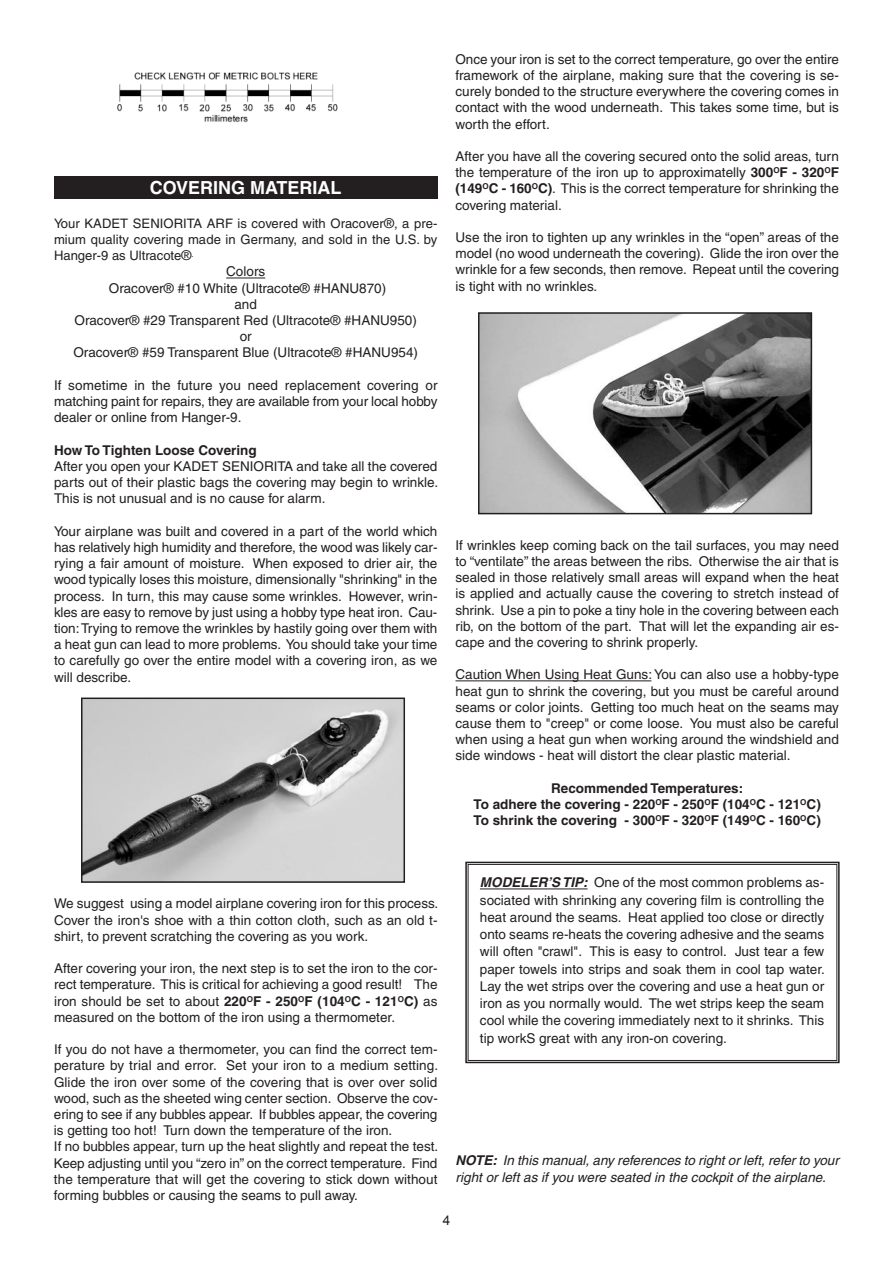
<style>
.page{position:relative;width:893px;height:1263px;background:#fff}
.page>*{position:absolute;margin:0;border:0;box-sizing:border-box;transform-origin:0 0}
.t1{font:700 18px "Helvetica";color:#fff}
.t2{font:13.5px/16.2px "Helvetica";color:#231f20;text-align:justify}
.t3{font:700 13.5px/16.2px "Helvetica";color:#231f20;text-align:center}
.t4{font:italic 13.5px/16.2px "Helvetica";color:#231f20}
.t5{font:13.5px "Arial";color:#231f20}
.t6{font:13.05px/15.9px "Helvetica";letter-spacing:.005em;color:#231f20;text-align:justify}
.s1{font-size:13.5px}
.s2{font-weight:700}
.s3{font-weight:700;font-style:italic}
</style>
<div class="page">
<hr style="left:226px;top:278px;width:39px;height:1px;background:#231f20">
<hr style="left:455px;top:680px;width:196px;height:1px;background:#231f20">
<img style="left:117px;top:72px;width:221px;height:51px">
<div style="left:54px;top:176px;width:383px;height:23px;background:#231f20"></div>
<img style="left:84px;top:700px;width:318px;height:180px">
<div style="left:81px;top:697px;width:324px;height:186px;border:2px solid #231f20"></div>
<div style="left:465px;top:862px;width:375px;height:201px;border:2px solid #231f20"></div>
<div style="left:468px;top:864px;width:369px;height:197px;border:1px solid #231f20"></div>
<hr style="left:480px;top:888px;width:108px;height:1px;background:#231f20">
<img style="left:481px;top:315px;width:328px;height:196px">
<div style="left:478px;top:312px;width:334px;height:202px;border:2px solid #231f20"></div>
<h1 class="t1" style="left:150px;top:181px;width:193px">COVERING MATERIAL</h1>
<p class="t6" style="left:54px;top:217px;width:385px">Your KADET SENIORITA ARF is covered with Oracover<span class="s1">®</span>, a pre&shy;mium quality covering made in Germany, and sold in the U.S. by Hanger-9 as Ultracote<span class="s1">®</span><sup>.</sup></p>
<p class="t2" style="left:73px;top:265px;width:346px;text-align:center">Colors<br>Oracover® #10 White (Ultracote® #HANU870)<br>and<br>Oracover® #29 Transparent Red (Ultracote® #HANU950) or<br>Oracover® #59 Transparent Blue (Ultracote® #HANU954)</p>
<p class="t2" style="left:54px;top:378px;width:385px">If sometime in the future you need replacement covering or matching paint for repairs, they are available from your local hobby dealer or online from Hanger-9.</p>
<p class="t3" style="left:54px;top:443px;width:204px">How To Tighten Loose Covering</p>
<p class="t2" style="left:54px;top:459px;width:386px">After you open your KADET SENIORITA and take all the covered parts out of their plastic bags the covering may begin to wrinkle.<br>This is not unusual and is no cause for alarm.</p>
<p class="t2" style="left:54px;top:524px;width:385px">Your airplane was built and covered in a part of the world which has relatively high humidity and therefore, the wood was likely car&shy;rying a fair amount of moisture. When exposed to drier air, the wood typically loses this moisture, dimensionally "shrinking" in the process. In turn, this may cause some wrinkles. However, wrin&shy;kles are easy to remove by just using a hobby type heat iron. Cau&shy;tion:Trying to remove the wrinkles by hastily going over them with a heat gun can lead to more problems. You should take your time to carefully go over the entire model with a covering iron, as we will describe.</p>
<p class="t2" style="left:455px;top:52px;width:385px">Once your iron is set to the correct temperature, go over the entire framework of the airplane, making sure that the covering is se&shy;curely bonded to the structure everywhere the covering comes in contact with the wood underneath. This takes some time, but is worth the effort.</p>
<p class="t2" style="left:455px;top:149px;width:385px">After you have all the covering secured onto the solid areas, turn the temperature of the iron up to approximatelly <span class="s2">300</span><sup>O</sup><span class="s2">F - 320</span><sup>O</sup><span class="s2">F (149</span><sup>O</sup><span class="s2">C - 160</span><sup>O</sup><span class="s2">C)</span>. This is the correct temperature for shrinking the covering material.</p>
<p class="t2" style="left:455px;top:230px;width:385px">Use the iron to tighten up any wrinkles in the “open” areas of the model (no wood underneath the covering). Glide the iron over the wrinkle for a few seconds, then remove. Repeat until the covering is tight with no wrinkles.</p>
<p class="t2" style="left:455px;top:538px;width:385px">If wrinkles keep coming back on the tail surfaces, you may need to “ventilate” the areas between the ribs. Otherwise the air that is sealed in those relatively small areas will expand when the heat is applied and actually cause the covering to stretch instead of shrink. Use a pin to poke a tiny hole in the covering between each rib, on the bottom of the part. That will let the expanding air es&shy;cape and the covering to shrink properly.</p>
<p class="t2" style="left:455px;top:668px;width:385px">Caution When Using Heat Guns: You can also use a hobby-type heat gun to shrink the covering, but you must be careful around seams or color joints. Getting too much heat on the seams may cause them to "creep" or come loose. You must also be careful when using a heat gun when working around the windshield and side windows - heat will distort the clear plastic material.</p>
<p class="t3" style="left:474px;top:781px;width:349px">Recommended Temperatures:<br>To adhere the covering - 220<sup>O</sup>F - 250<sup>O</sup>F (104<sup>O</sup>C - 121<sup>O</sup>C)<br>To shrink the covering - 300<sup>O</sup>F - 320<sup>O</sup>F (149<sup>O</sup>C - 160<sup>O</sup>C)</p>
<p class="t2" style="left:54px;top:897px;width:386px">We suggest using a model airplane covering iron for this process.<br>Cover the iron's shoe with a thin cotton cloth, such as an old t&shy;shirt, to prevent scratching the covering as you work.</p>
<p class="t2" style="left:54px;top:962px;width:385px">After covering your iron, the next step is to set the iron to the cor&shy;rect temperature. This is critical for achieving a good result! The iron should be set to about <span class="s2">220</span><sup>O</sup><span class="s2">F - 250</span><sup>O</sup><span class="s2">F (104</span><sup>O</sup><span class="s2">C - 121</span><sup>O</sup><span class="s2">C)</span> as measured on the bottom of the iron using a thermometer.</p>
<p class="t2" style="left:54px;top:1043px;width:386px;text-align:left">If you do not have a thermometer, you can find the correct tem&shy;perature by trial and error. Set your iron to a medium setting.<br>Glide the iron over some of the covering that is over over solid wood, such as the sheeted wing center section. Observe the cov&shy;ering to see if any bubbles appear. If bubbles appear, the covering is getting too hot! Turn down the temperature of the iron.<br>If no bubbles appear, turn up the heat slightly and repeat the test.<br>Keep adjusting until you “zero in” on the correct temperature. Find the temperature that will get the covering to stick down without forming bubbles or causing the seams to pull away.</p>
<p class="t2" style="left:480px;top:875px;width:347px;line-height:17.2px"><span class="s3">MODELER’STIP:</span> One of the most common problems as&shy;sociated with shrinking any covering film is controlling the heat around the seams. Heat applied too close or directly onto seams re-heats the covering adhesive and the seams will often "crawl". This is easy to control. Just tear a few paper towels into strips and soak them in cool tap water.<br>Lay the wet strips over the covering and use a heat gun or iron as you normally would. The wet strips keep the seam cool while the covering immediately next to it shrinks. This tip workS great with any iron-on covering.</p>
<p class="t4" style="left:455px;top:1154px;width:385px"><span class="s2">NOTE:</span> In this manual, any references to right or left, refer to your right or left as if you were seated in the cockpit of the airplane.</p>
<p class="t5" style="left:443px;top:1212px;width:9px">4</p>
</div>
